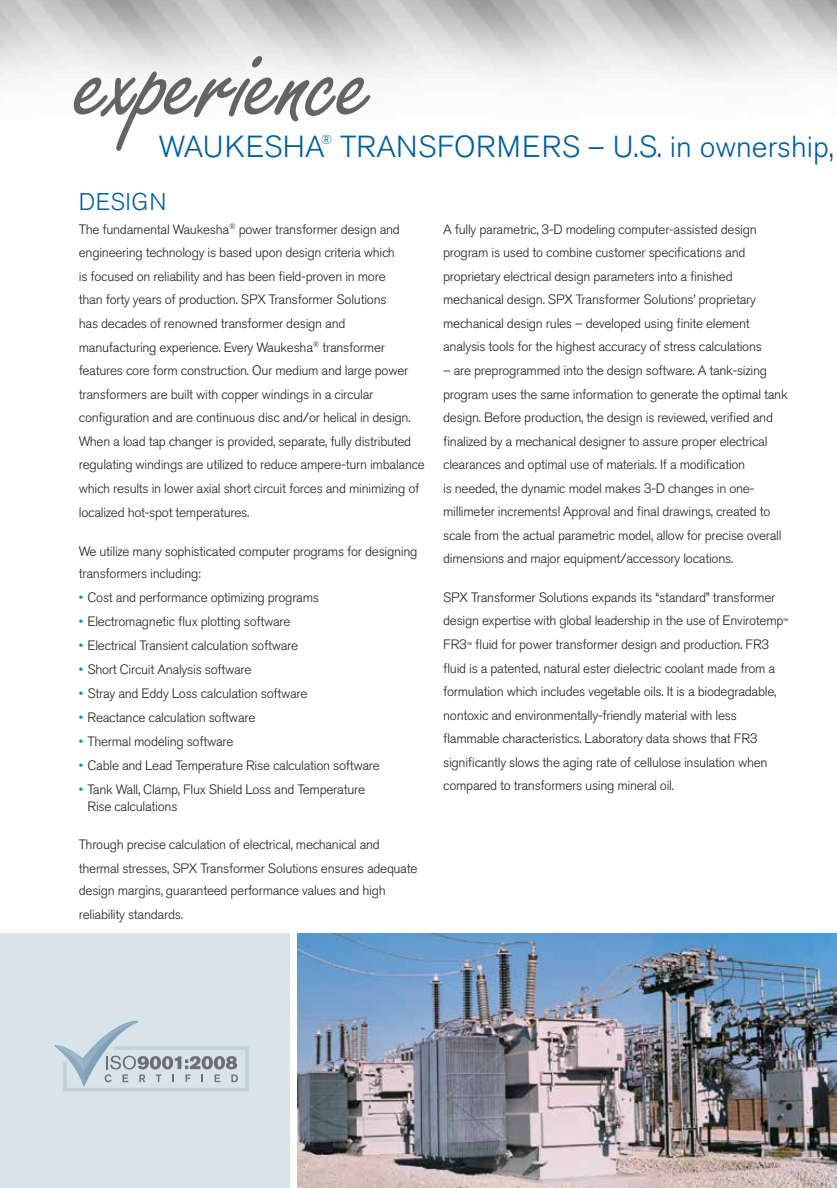
<style>
.page{position:relative;width:837px;height:1188px;background:#fff}
.page>*{position:absolute;margin:0;border:0;box-sizing:border-box;transform-origin:0 0}
.t1{font:123.6px "Freestyle Script";letter-spacing:-.02em;color:#636466}
.t2{font:300 30.3px "Akzidenz Grotesk BE";color:#005f9e}
.t3{font:300 24px "Akzidenz Grotesk BE";letter-spacing:.02em;color:#005f9e}
.t4{font:300 13.5px/23.5px "Akzidenz Grotesk BE";letter-spacing:-.02em;color:#231f20}
.t5{font:300 13.2px "Akzidenz Grotesk BE";color:#005f9e}
.s1{color:#008ccf}
.s2{font-size:7.8px}
</style>
<div class="page">
<img style="left:297px;top:933px;width:540px;height:255px">
<div style="left:0;top:933px;width:290px;height:255px;background:#d9e4ea"></div>
<svg style="left:55px;top:1021px;width:194px;height:71px"></svg>
<h1 class="t1" style="left:79px;top:14px;width:298px">experience</h1>
<p class="t5" style="left:321px;top:132px;width:12px">®</p>
<h2 class="t2" style="left:340px;top:130px;width:495px">TRANSFORMERS – U.S. in ownership,</h2>
<h2 class="t2" style="left:159px;top:130px;width:167px">WAUKESHA</h2>
<h3 class="t3" style="left:79px;top:188px;width:89px">DESIGN</h3>
<p class="t4" style="left:79px;top:218px;width:348px">The fundamental Waukesha<sup>®</sup> power transformer design and engineering technology is based upon design criteria which<br>is focused on reliability and has been field-proven in more<br>than forty years of production. SPX Transformer Solutions<br>has decades of renowned transformer design and manufacturing experience. Every Waukesha<sup>®</sup> transformer features core form construction. Our medium and large power transformers are built with copper windings in a circular configuration and are continuous disc and/or helical in design.<br>When a load tap changer is provided, separate, fully distributed regulating windings are utilized to reduce ampere-turn imbalance which results in lower axial short circuit forces and minimizing of localized hot-spot temperatures.</p>
<p class="t4" style="left:79px;top:540px;width:340px;line-height:22.5px">We utilize many sophisticated computer programs for designing transformers including:</p>
<p class="t4" style="left:79px;top:586px;width:242px"><span class="s1">•</span> Cost and performance optimizing programs</p>
<p class="t4" style="left:79px;top:610px;width:213px"><span class="s1">•</span> Electromagnetic flux plotting software</p>
<p class="t4" style="left:79px;top:634px;width:221px"><span class="s1">•</span> Electrical Transient calculation software</p>
<p class="t4" style="left:79px;top:658px;width:174px"><span class="s1">•</span> Short Circuit Analysis software</p>
<p class="t4" style="left:79px;top:682px;width:230px"><span class="s1">•</span> Stray and Eddy Loss calculation software</p>
<p class="t4" style="left:79px;top:706px;width:178px"><span class="s1">•</span> Reactance calculation software</p>
<p class="t4" style="left:79px;top:730px;width:156px"><span class="s1">•</span> Thermal modeling software</p>
<p class="t4" style="left:79px;top:754px;width:303px"><span class="s1">•</span> Cable and Lead Temperature Rise calculation software</p>
<p class="t4" style="left:88px;top:782px;width:279px;line-height:16.5px;text-indent:-9px"><span class="s1">•</span> Tank Wall, Clamp, Flux Shield Loss and Temperature<br>Rise calculations</p>
<p class="t4" style="left:79px;top:833px;width:340px">Through precise calculation of electrical, mechanical and thermal stresses, SPX Transformer Solutions ensures adequate design margins, guaranteed performance values and high reliability standards.</p>
<p class="t4" style="left:443px;top:218px;width:320px">A fully parametric, 3-D modeling computer-assisted design program is used to combine customer specifications and proprietary electrical design parameters into a finished mechanical design. SPX Transformer Solutions’ proprietary mechanical design rules – developed using finite element analysis tools for the highest accuracy of stress calculations</p>
<p class="t4" style="left:443px;top:359px;width:346px">– are preprogrammed into the design software. A tank-sizing program uses the same information to generate the optimal tank design. Before production, the design is reviewed, verified and finalized by a mechanical designer to assure proper electrical clearances and optimal use of materials. If a modification<br>is needed, the dynamic model makes 3-D changes in one&shy;millimeter increments! Approval and final drawings, created to scale from the actual parametric model, allow for precise overall dimensions and major equipment/accessory locations.</p>
<p class="t4" style="left:443px;top:586px;width:347px">SPX Transformer Solutions expands its “standard” transformer design expertise with global leadership in the use of Envirotemp<span class="s2">™ </span>FR3<span class="s2">™</span> fluid for power transformer design and production. FR3 fluid is a patented, natural ester dielectric coolant made from a formulation which includes vegetable oils. It is a biodegradable, nontoxic and environmentally-friendly material with less flammable characteristics. Laboratory data shows that FR3 significantly slows the aging rate of cellulose insulation when compared to transformers using mineral oil.</p>
</div>
